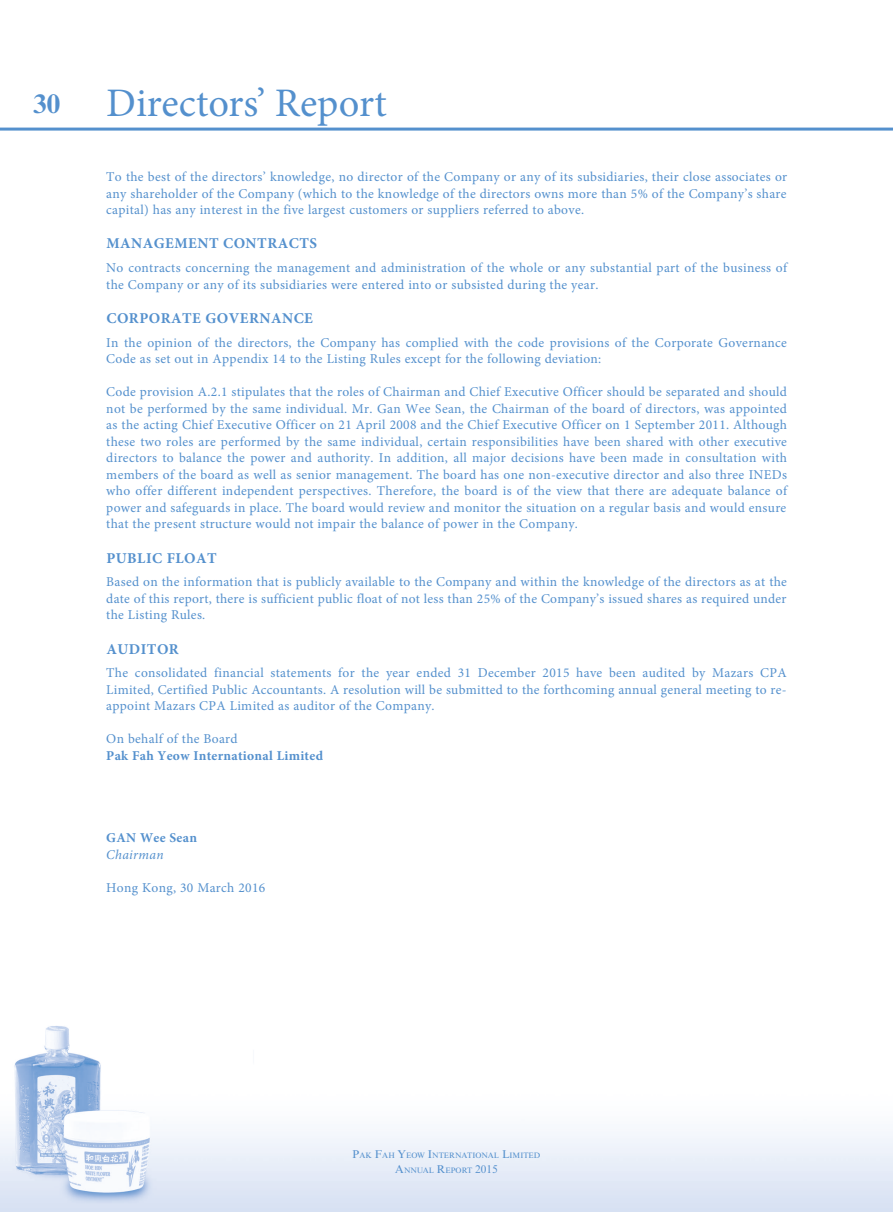
<style>
.page{position:relative;width:893px;height:1212px;background:#fff}
.page>*{position:absolute;margin:0;border:0;box-sizing:border-box;transform-origin:0 0}
.t1{font:40.5px "Minion Pro";color:#5490cd}
.t2{font:700 15px "Minion Pro";letter-spacing:.03em;color:#5490cd}
.t3{font:13.5px/16.5px "Minion Pro";letter-spacing:.025em;color:#5490cd;text-align:justify}
.t4{font:700 13.5px "Minion Pro";letter-spacing:.02em;color:#5490cd}
.t5{font:italic 13.5px "Minion Pro";letter-spacing:.025em;color:#5490cd}
.t6{font:7.8px/15px "Times New Roman MT Std";color:#5490cd;text-align:center}
.s1{font-family:"Times New Roman MT Std";font-weight:700;font-size:27px}
.s2{font-size:11.25px}
</style>
<div class="page">
<img style="left:0;top:1026px;width:893px;height:186px">
<hr style="left:0;top:128px;width:893px;height:3px;background:#5490cd">
<h1 class="t1" style="left:33px;top:76px;width:355px"><span class="s1">30</span> Directors’ Report</h1>
<p class="t3" style="left:106px;top:169px;width:682px">To the best of the directors’ knowledge, no director of the Company or any of its subsidiaries, their close associates or any shareholder of the Company (which to the knowledge of the directors owns more than 5% of the Company’s share capital) has any interest in the five largest customers or suppliers referred to above.</p>
<p class="t2" style="left:106px;top:233px;width:212px">MANAGEMENT CONTRACTS</p>
<p class="t3" style="left:106px;top:260px;width:682px">No contracts concerning the management and administration of the whole or any substantial part of the business of the Company or any of its subsidiaries were entered into or subsisted during the year.</p>
<p class="t2" style="left:106px;top:308px;width:208px">CORPORATE GOVERNANCE</p>
<p class="t3" style="left:106px;top:334px;width:682px">In the opinion of the directors, the Company has complied with the code provisions of the Corporate Governance<br>Code as set out in Appendix 14 to the Listing Rules except for the following deviation:</p>
<p class="t3" style="left:106px;top:384px;width:682px">Code provision A.2.1 stipulates that the roles of Chairman and Chief Executive Officer should be separated and should not be performed by the same individual. Mr. Gan Wee Sean, the Chairman of the board of directors, was appointed as the acting Chief Executive Officer on 21 April 2008 and the Chief Executive Officer on 1 September 2011. Although these two roles are performed by the same individual, certain responsibilities have been shared with other executive directors to balance the power and authority. In addition, all major decisions have been made in consultation with members of the board as well as senior management. The board has one non-executive director and also three INEDs who offer different independent perspectives. Therefore, the board is of the view that there are adequate balance of power and safeguards in place. The board would review and monitor the situation on a regular basis and would ensure that the present structure would not impair the balance of power in the Company.</p>
<p class="t2" style="left:106px;top:547px;width:112px">PUBLIC FLOAT</p>
<p class="t3" style="left:106px;top:574px;width:682px">Based on the information that is publicly available to the Company and within the knowledge of the directors as at the date of this report, there is sufficient public float of not less than 25% of the Company’s issued shares as required under the Listing Rules.</p>
<p class="t2" style="left:106px;top:638px;width:74px">AUDITOR</p>
<p class="t3" style="left:106px;top:665px;width:682px">The consolidated financial statements for the year ended 31 December 2015 have been audited by Mazars CPA Limited, Certified Public Accountants. A resolution will be submitted to the forthcoming annual general meeting to re&shy;appoint Mazars CPA Limited as auditor of the Company.</p>
<p class="t3" style="left:106px;top:731px;width:133px">On behalf of the Board</p>
<p class="t4" style="left:106px;top:746px;width:218px">Pak Fah Yeow International Limited</p>
<p class="t4" style="left:106px;top:828px;width:92px">GAN Wee Sean</p>
<p class="t5" style="left:106px;top:845px;width:59px">Chairman</p>
<p class="t3" style="left:106px;top:879px;width:161px">Hong Kong, 30 March 2016</p>
<p class="t6" style="left:353px;top:1147px;width:189px"><span class="s2">P</span>AK <span class="s2">F</span>AH <span class="s2">Y</span>EOW <span class="s2">I</span>NTERNATIONAL <span class="s2">L</span>IMITED<br><span class="s2">A</span>NNUAL <span class="s2">R</span>EPORT <span class="s2">2015</span></p>
</div>
